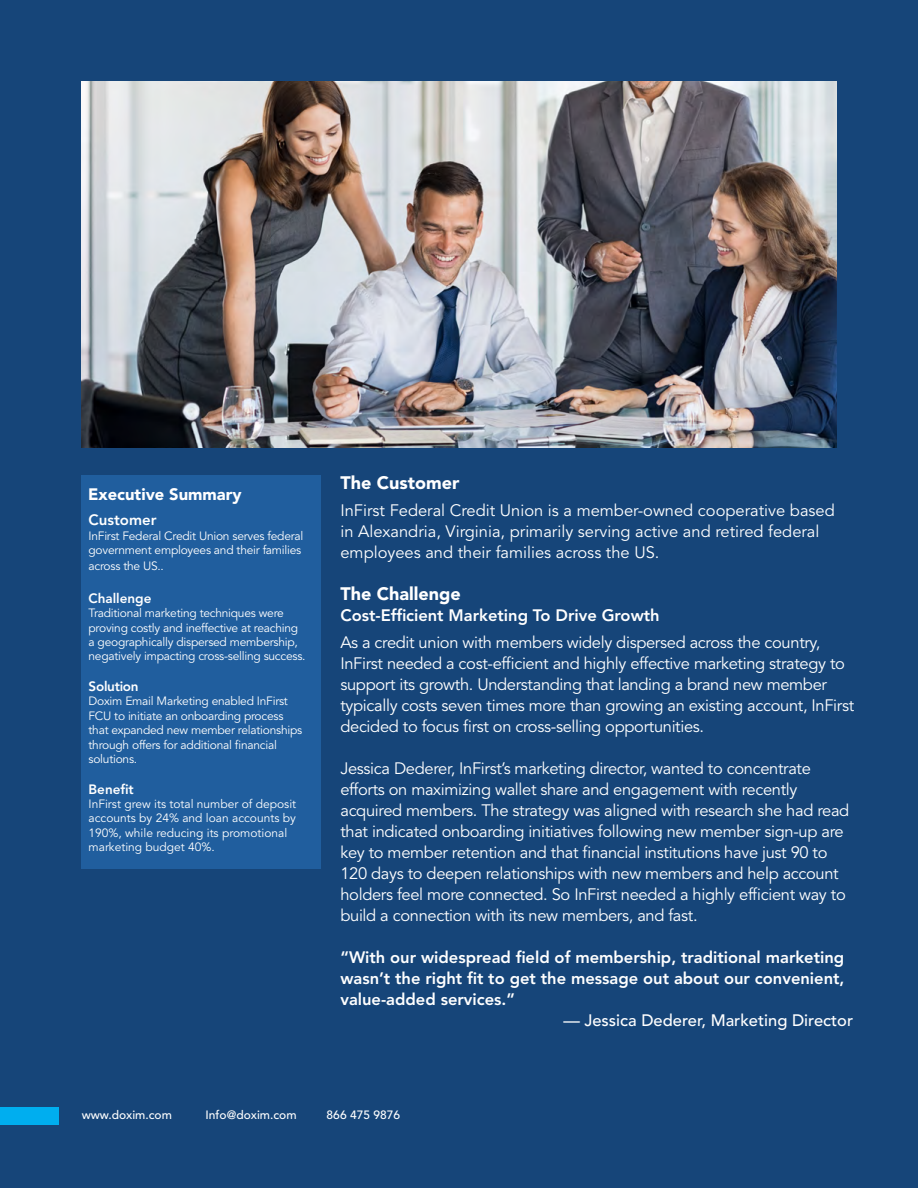
<style>
.page{position:relative;width:918px;height:1188px;background:#164579}
.page>*{position:absolute;margin:0;border:0;box-sizing:border-box;transform-origin:0 0}
.t1{font:900 18px "Avenir LT Std";color:#fff}
.t2{font:16.5px/21px "Avenir LT Std";letter-spacing:-.02em;color:#fff}
.t3{font:800 16.5px/21px "Avenir LT Std";color:#fff;text-align:justify}
.t4{font:16.5px/21px "Avenir LT Std";color:#fff}
.t5{font:500 16.5px "Avenir LT Std";color:#fff}
.t6{font:900 16.5px "Avenir LT Std";color:#fff}
.t7{font:800 15px "Avenir LT Std";color:#fff}
.t8{font:800 13.5px "Avenir LT Std";color:#fff}
.t9{font:800 13.5px "Avenir LT Std";letter-spacing:-.02em;color:#fff}
.t10{font:12px/14.4px "Avenir LT Std";letter-spacing:-.02em;color:#fff}
.t11{font:12px/14.4px "Avenir LT Std";color:#fff}
.t12{font:500 12px "Avenir LT Std";color:#fff}
</style>
<div class="page">
<div style="left:0;top:1107px;width:58px;height:17px;background:#00aeef"></div>
<img style="left:81px;top:81px;width:756px;height:366px">
<div style="left:81px;top:475px;width:240px;height:393px;background:#205e9e"></div>
<p class="t6" style="left:88px;top:484px;width:155px">Executive Summary</p>
<p class="t7" style="left:89px;top:511px;width:70px">Customer</p>
<p class="t10" style="left:89px;top:529px;width:216px">InFirst Federal Credit Union serves federal government employees and their families</p>
<p class="t10" style="left:89px;top:559px;width:77px">across the US..</p>
<p class="t8" style="left:89px;top:590px;width:65px">Challenge</p>
<p class="t10" style="left:89px;top:606px;width:219px">Traditional marketing techniques were proving costly and ineffective at reaching a geographically dispersed membership, negatively impacting cross-selling success.</p>
<p class="t9" style="left:89px;top:678px;width:52px">Solution</p>
<p class="t10" style="left:89px;top:694px;width:215px">Doxim Email Marketing enabled InFirst FCU to initiate an onboarding process that expanded new member relationships through offers for additional financial solutions.</p>
<p class="t8" style="left:89px;top:781px;width:47px">Benefit</p>
<p class="t11" style="left:89px;top:797px;width:209px">InFirst grew its total number of deposit accounts by 24% and loan accounts by 190%, while reducing its promotional marketing budget 40%.</p>
<p class="t1" style="left:340px;top:471px;width:120px">The Customer</p>
<p class="t4" style="left:340px;top:500px;width:496px">InFirst Federal Credit Union is a member-owned cooperative based in Alexandria, Virginia, primarily serving active and retired federal employees and their families across the US.</p>
<p class="t1" style="left:340px;top:582px;width:122px">The Challenge</p>
<p class="t3" style="left:340px;top:604px;width:321px">Cost-Efficient Marketing To Drive Growth</p>
<p class="t2" style="left:340px;top:632px;width:515px">As a credit union with members widely dispersed across the country, InFirst needed a cost-efficient and highly effective marketing strategy to support its growth. Understanding that landing a brand new member typically costs seven times more than growing an existing account, InFirst decided to focus first on cross-selling opportunities.</p>
<p class="t2" style="left:340px;top:758px;width:510px">Jessica Dederer, InFirst’s marketing director, wanted to concentrate efforts on maximizing wallet share and engagement with recently acquired members. The strategy was aligned with research she had read that indicated onboarding initiatives following new member sign-up are key to member retention and that financial institutions have just 90 to 120 days to deepen relationships with new members and help account holders feel more connected. So InFirst needed a highly efficient way to build a connection with its new members, and fast.</p>
<p class="t3" style="left:340px;top:946px;width:506px">“With our widespread field of membership, traditional marketing wasn’t the right fit to get the message out about our convenient, value-added services.”</p>
<p class="t5" style="left:563px;top:1010px;width:291px">— Jessica Dederer, Marketing Director</p>
<p class="t12" style="left:82px;top:1108px;width:92px">www.doxim.com</p>
<p class="t12" style="left:206px;top:1108px;width:92px">Info@doxim.com</p>
<p class="t12" style="left:327px;top:1108px;width:75px">866 475 9876</p>
</div>
